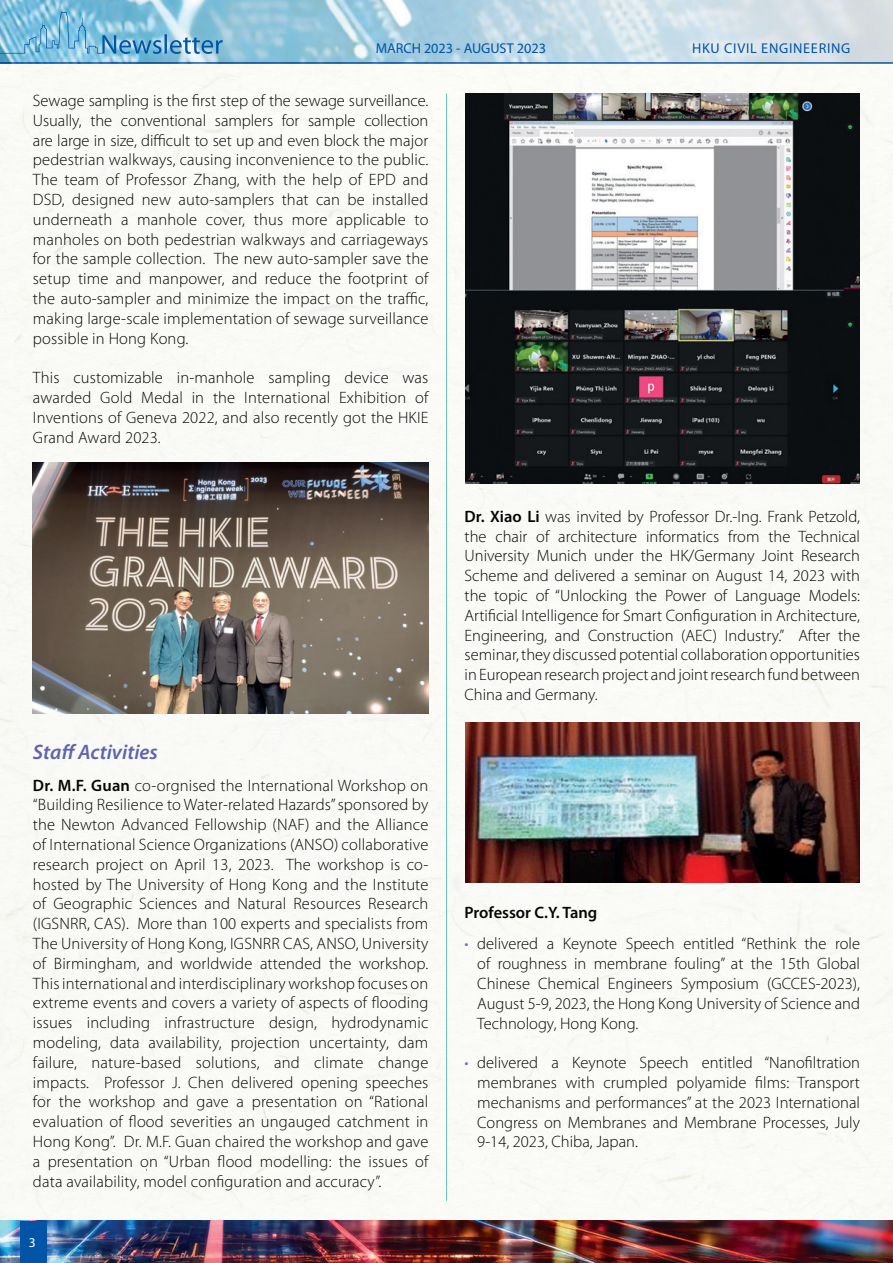
<style>
.page{position:relative;width:893px;height:1263px;background:#fff}
.page>*{position:absolute;margin:0;border:0;box-sizing:border-box;transform-origin:0 0}
.t1{font:italic 600 21px "Myriad Pro";color:#6164aa}
.t2{font:300 16.5px/19.8px "Myriad Pro";letter-spacing:.01em;color:#040503;text-align:justify}
.t3{font:600 16.5px "Myriad Pro";color:#040503}
.t4{font:14.25px "Myriad Pro";color:#0154a6}
.t5{font:14.25px "Myriad Pro";letter-spacing:.05em;color:#0154a6}
.t6{font:13.5px "Myriad Pro";color:#fff}
.s1{font-weight:600}
.s2{color:#7171b1}
</style>
<div class="page">
<img style="left:0;top:64px;width:893px;height:1156px">
<img style="left:0;top:0;width:893px;height:62px">
<img style="left:0;top:1220px;width:893px;height:43px">
<div style="left:20px;top:1221px;width:27px;height:42px;background:#0154a6"></div>
<svg style="left:0;top:12px;width:223px;height:42px;background:#7fbcda"></svg>
<hr style="left:0;top:62px;width:893px;height:2px;background:#0154a6">
<hr style="left:446px;top:94px;width:1px;height:1107px;background:#6cc7b6">
<img style="left:465px;top:94px;width:394px;height:389px">
<img style="left:465px;top:723px;width:394px;height:160px">
<img style="left:33px;top:462px;width:395px;height:251px">
<p class="t4" style="left:376px;top:40px;width:172px">MARCH 2023 - AUGUST 2023</p>
<p class="t5" style="left:692px;top:40px;width:160px">HKU CIVIL ENGINEERING</p>
<p class="t2" style="left:33px;top:90px;width:397px">Sewage sampling is the first step of the sewage surveillance.<br>Usually, the conventional samplers for sample collection are large in size, difficult to set up and even block the major pedestrian walkways, causing inconvenience to the public.<br>The team of Professor Zhang, with the help of EPD and DSD, designed new auto-samplers that can be installed underneath a manhole cover, thus more applicable to manholes on both pedestrian walkways and carriageways for the sample collection. The new auto-sampler save the setup time and manpower, and reduce the footprint of the auto-sampler and minimize the impact on the traffic, making large-scale implementation of sewage surveillance possible in Hong Kong.</p>
<p class="t2" style="left:33px;top:368px;width:397px">This customizable in-manhole sampling device was awarded Gold Medal in the International Exhibition of Inventions of Geneva 2022, and also recently got the HKIE Grand Award 2023.</p>
<p class="t1" style="left:33px;top:739px;width:127px">Staff Activities</p>
<p class="t2" style="left:33px;top:775px;width:397px"><span class="s1">Dr. M.F. Guan</span> co-orgnised the International Workshop on “Building Resilience to Water-related Hazards” sponsored by the Newton Advanced Fellowship (NAF) and the Alliance of International Science Organizations (ANSO) collaborative research project on April 13, 2023. The workshop is co&shy;hosted by The University of Hong Kong and the Institute of Geographic Sciences and Natural Resources Research (IGSNRR, CAS). More than 100 experts and specialists from The University of Hong Kong, IGSNRR CAS, ANSO, University of Birmingham, and worldwide attended the workshop.<br>This international and interdisciplinary workshop focuses on extreme events and covers a variety of aspects of flooding issues including infrastructure design, hydrodynamic modeling, data availability, projection uncertainty, dam failure, nature-based solutions, and climate change impacts. Professor J. Chen delivered opening speeches for the workshop and gave a presentation on “Rational evaluation of flood severities an ungauged catchment in Hong Kong”. Dr. M.F. Guan chaired the workshop and gave a presentation on “Urban flood modelling: the issues of data availability, model configuration and accuracy”.</p>
<p class="t6" style="left:29px;top:1234px;width:8px">3</p>
<p class="t2" style="left:465px;top:506px;width:397px"><span class="s1">Dr. Xiao Li</span> was invited by Professor Dr.-Ing. Frank Petzold, the chair of architecture informatics from the Technical University Munich under the HK/Germany Joint Research Scheme and delivered a seminar on August 14, 2023 with the topic of “Unlocking the Power of Language Models:<br>Artificial Intelligence for Smart Configuration in Architecture, Engineering, and Construction (AEC) Industry.” After the seminar, they discussed potential collaboration opportunities in European research project and joint research fund between China and Germany.</p>
<p class="t3" style="left:465px;top:902px;width:134px">Professor C.Y. Tang</p>
<p class="t2" style="left:477px;top:934px;width:384px;text-indent:-13px"><span class="s2">•</span> delivered a Keynote Speech entitled “Rethink the role of roughness in membrane fouling” at the 15th Global Chinese Chemical Engineers Symposium (GCCES-2023), August 5-9, 2023, the Hong Kong University of Science and Technology, Hong Kong.</p>
<p class="t2" style="left:477px;top:1052px;width:384px;text-indent:-13px"><span class="s2">•</span> delivered a Keynote Speech entitled “Nanofiltration membranes with crumpled polyamide films: Transport mechanisms and performances” at the 2023 International Congress on Membranes and Membrane Processes, July 9-14, 2023, Chiba, Japan.</p>
</div>
